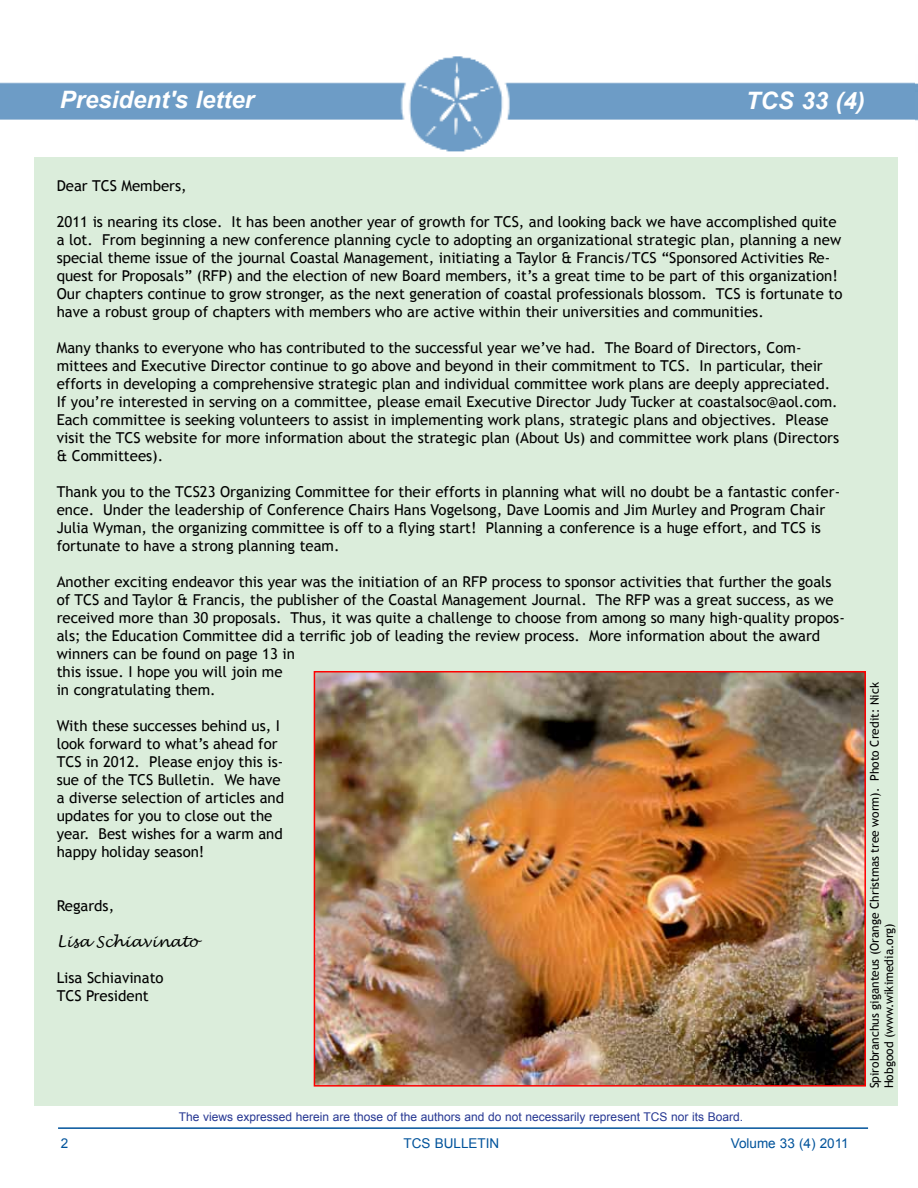
<style>
.page{position:relative;width:918px;height:1188px;background:#fff}
.page>*{position:absolute;margin:0;border:0;box-sizing:border-box;transform-origin:0 0}
.t1{font:italic 700 24px "Arial";color:#fff}
.t2{font:15px/18px "Trebuchet MS";color:#000}
.t3{font:italic 15px "Lucida Handwriting";color:#000}
.t4{font:13.5px "Arial";color:#00539b}
.t5{font:12px/14.4px "Trebuchet MS";color:#000}
.t6{font:12px "Arial";color:#263792}
</style>
<div class="page">
<div style="left:35px;top:157px;width:863px;height:949px;background:#dbeddb"></div>
<img style="left:0;top:56px;width:915px;height:96px">
<hr style="left:58px;top:1127px;width:810px;height:2px;background:#00539b">
<img style="left:317px;top:674px;width:546px;height:410px">
<div style="left:314px;top:671px;width:552px;height:416px;border:2px solid #f00"></div>
<h1 class="t1" style="left:60px;top:84px;width:196px">President's letter</h1>
<h1 class="t1" style="left:746px;top:85px;width:120px">TCS 33 (4)</h1>
<p class="t2" style="left:57px;top:176px;width:131px">Dear TCS Members,</p>
<p class="t2" style="left:57px;top:212px;width:787px">2011 is nearing its close. It has been another year of growth for TCS, and looking back we have accomplished quite a lot. From beginning a new conference planning cycle to adopting an organizational strategic plan, planning a new special theme issue of the journal Coastal Management, initiating a Taylor &amp; Francis/TCS “Sponsored Activities Re&shy;quest for Proposals” (RFP) and the election of new Board members, it’s a great time to be part of this organization!<br>Our chapters continue to grow stronger, as the next generation of coastal professionals blossom. TCS is fortunate to have a robust group of chapters with members who are active within their universities and communities.</p>
<p class="t2" style="left:57px;top:338px;width:784px">Many thanks to everyone who has contributed to the successful year we’ve had. The Board of Directors, Com&shy;mittees and Executive Director continue to go above and beyond in their commitment to TCS. In particular, their efforts in developing a comprehensive strategic plan and individual committee work plans are deeply appreciated.<br>If you’re interested in serving on a committee, please email Executive Director Judy Tucker at coastalsoc@aol.com.<br>Each committee is seeking volunteers to assist in implementing work plans, strategic plans and objectives. Please visit the TCS website for more information about the strategic plan (About Us) and committee work plans (Directors &amp; Committees).</p>
<p class="t2" style="left:57px;top:482px;width:785px">Thank you to the TCS23 Organizing Committee for their efforts in planning what will no doubt be a fantastic confer&shy;ence. Under the leadership of Conference Chairs Hans Vogelsong, Dave Loomis and Jim Murley and Program Chair Julia Wyman, the organizing committee is off to a flying start! Planning a conference is a huge effort, and TCS is fortunate to have a strong planning team.</p>
<p class="t2" style="left:57px;top:572px;width:790px">Another exciting endeavor this year was the initiation of an RFP process to sponsor activities that further the goals of TCS and Taylor &amp; Francis, the publisher of the Coastal Management Journal. The RFP was a great success, as we received more than 30 proposals. Thus, it was quite a challenge to choose from among so many high-quality propos&shy;als; the Education Committee did a terrific job of leading the review process. More information about the award winners can be found on page 13 in<br>this issue. I hope you will join me<br>in congratulating them.</p>
<p class="t2" style="left:57px;top:716px;width:229px">With these successes behind us, I look forward to what’s ahead for<br>TCS in 2012. Please enjoy this is&shy;sue of the TCS Bulletin. We have a diverse selection of articles and updates for you to close out the year. Best wishes for a warm and happy holiday season!</p>
<p class="t2" style="left:57px;top:896px;width:59px">Regards,</p>
<p class="t3" style="left:57px;top:932px;width:143px">Lisa Schiavinato</p>
<p class="t2" style="left:57px;top:968px;width:108px">Lisa Schiavinato<br>TCS President</p>
<p class="t6" style="left:179px;top:1109px;width:566px">The views expressed herein are those of the authors and do not necessarily represent TCS nor its Board.</p>
<p class="t4" style="left:61px;top:1134px;width:9px">2</p>
<p class="t4" style="left:404px;top:1134px;width:97px">TCS BULLETIN</p>
<p class="t4" style="left:731px;top:1134px;width:119px">Volume 33 (4) 2011</p>
<p class="t5" style="left:868px;top:1088px;width:408px;rotate:-90deg">Spirobranchus giganteus (Orange Christmas tree worm). Photo Credit: Nick<br>Hobgood (www.wikimedia.org)</p>
</div>
